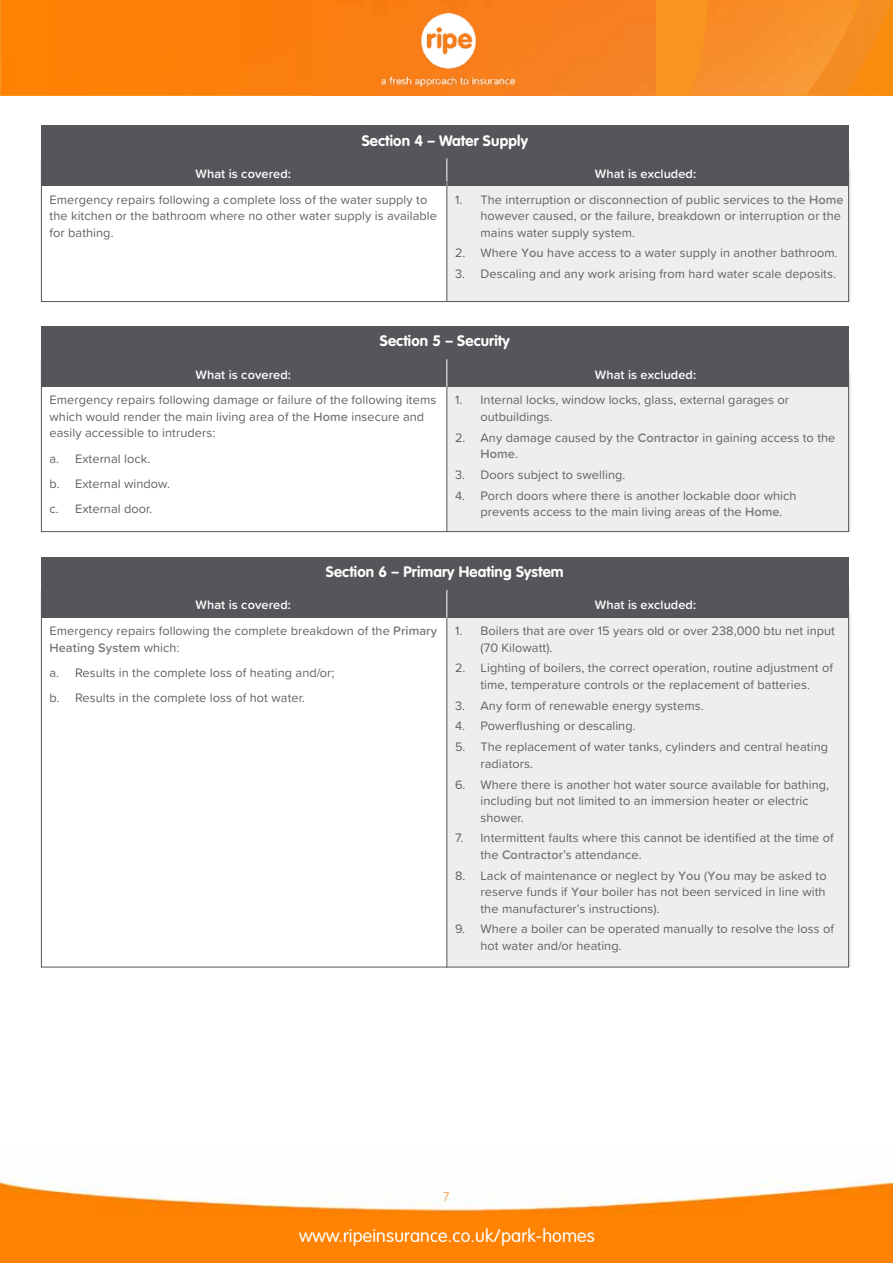
<style>
.page{position:relative;width:893px;height:1263px;background:#fff}
.page>*{position:absolute;margin:0;border:0;box-sizing:border-box;transform-origin:0 0}
.t1{font:300 18px "VAG Rounded Std";letter-spacing:.01em;color:#fff}
.t2{font:700 15px "VAG Rounded Std";letter-spacing:.01em;color:#fff}
.t3{font:12.75px/16.5px "Proxima Soft";letter-spacing:.005em;color:#626164}
.t4{font:600 12.75px "Proxima Soft";letter-spacing:.005em;color:#fff}
.t5{font:300 12.75px "VAG Rounded Std";color:#f9a45e}
.s1{font-weight:600;color:#7c797c}
</style>
<div class="page">
<img style="left:0;top:1179px;width:893px;height:84px">
<svg style="left:0;top:0;width:893px;height:95px;background:#f8901a"></svg>
<img style="left:690px;top:0;width:162px;height:95px">
<img style="left:1px;top:0;width:655px;height:95px">
<img style="left:382px;top:14px;width:133px;height:72px">
<div style="left:447px;top:170px;width:403px;height:132px;background:#eee"></div>
<div style="left:447px;top:373px;width:403px;height:159px;background:#eee"></div>
<div style="left:447px;top:614px;width:403px;height:353px;background:#eee"></div>
<div style="left:41px;top:159px;width:808px;height:27px;background:#55565a"></div>
<div style="left:41px;top:360px;width:808px;height:27px;background:#55565a"></div>
<div style="left:41px;top:590px;width:808px;height:28px;background:#55565a"></div>
<div style="left:41px;top:125px;width:808px;height:34px;background:#55565a"></div>
<div style="left:41px;top:326px;width:808px;height:34px;background:#55565a"></div>
<div style="left:41px;top:557px;width:808px;height:33px;background:#55565a"></div>
<svg style="left:446px;top:158px;width:1px;height:23px"></svg>
<svg style="left:446px;top:359px;width:1px;height:27px"></svg>
<svg style="left:446px;top:590px;width:1px;height:27px"></svg>
<hr style="left:446px;top:181px;width:1px;height:121px;background:#55565a">
<hr style="left:446px;top:386px;width:1px;height:146px;background:#55565a">
<hr style="left:446px;top:617px;width:1px;height:350px;background:#55565a">
<p class="t4" style="left:195px;top:164px;width:97px">What is covered:</p>
<p class="t2" style="left:362px;top:131px;width:168px">Section 4 – Water Supply</p>
<p class="t4" style="left:595px;top:164px;width:103px">What is excluded:</p>
<p class="t3" style="left:50px;top:190px;width:389px">Emergency repairs following a complete loss of the water supply to the kitchen or the bathroom where no other water supply is available for bathing.</p>
<p class="t3" style="left:480px;top:190px;width:365px;text-indent:-26px">1. The interruption or disconnection of public services to the <span class="s1">Home </span>however caused, or the failure, breakdown or interruption or the mains water supply system.</p>
<p class="t3" style="left:455px;top:244px;width:384px">2. Where <span class="s1">You</span> have access to a water supply in another bathroom.</p>
<p class="t3" style="left:455px;top:265px;width:383px">3. Descaling and any work arising from hard water scale deposits.</p>
<p class="t4" style="left:195px;top:365px;width:97px">What is covered:</p>
<p class="t2" style="left:380px;top:332px;width:131px">Section 5 – Security</p>
<p class="t4" style="left:595px;top:365px;width:103px">What is excluded:</p>
<p class="t3" style="left:50px;top:391px;width:388px">Emergency repairs following damage or failure of the following items which would render the main living area of the <span class="s1">Home</span> insecure and easily accessible to intruders:</p>
<p class="t3" style="left:50px;top:445px;width:122px;line-height:25px">a. External lock.<br>b. External window. c. External door.</p>
<p class="t3" style="left:480px;top:391px;width:310px;text-indent:-26px">1. Internal locks, window locks, glass, external garages or outbuildings.</p>
<p class="t3" style="left:480px;top:429px;width:356px;text-indent:-26px">2. Any damage caused by the <span class="s1">Contractor</span> in gaining access to the<br><span class="s1">Home</span>.</p>
<p class="t3" style="left:455px;top:466px;width:172px">3. Doors subject to swelling.</p>
<p class="t3" style="left:480px;top:487px;width:318px;text-indent:-26px">4. Porch doors where there is another lockable door which prevents access to the main living areas of the <span class="s1">Home</span>.</p>
<p class="t4" style="left:195px;top:595px;width:97px">What is covered:</p>
<p class="t2" style="left:326px;top:563px;width:239px">Section 6 – Primary Heating System</p>
<p class="t4" style="left:595px;top:595px;width:103px">What is excluded:</p>
<p class="t3" style="left:50px;top:622px;width:389px">Emergency repairs following the complete breakdown of the <span class="s1">Primary<br>Heating System</span> which:</p>
<p class="t3" style="left:50px;top:659px;width:286px;line-height:25px">a. Results in the complete loss of heating and/or; b. Results in the complete loss of hot water.</p>
<p class="t3" style="left:480px;top:622px;width:356px;text-indent:-26px">1. Boilers that are over 15 years old or over 238,000 btu net input (70 Kilowatt).</p>
<p class="t3" style="left:455px;top:659px;width:380px;text-align:center">2. Lighting of boilers, the correct operation, routine adjustment of time, temperature controls or the replacement of batteries.</p>
<p class="t3" style="left:455px;top:697px;width:250px">3. Any form of renewable energy systems.</p>
<p class="t3" style="left:455px;top:717px;width:182px">4. Powerflushing or descaling.</p>
<p class="t3" style="left:480px;top:738px;width:349px;text-indent:-26px">5. The replacement of water tanks, cylinders and central heating radiators.</p>
<p class="t3" style="left:480px;top:775px;width:350px;text-indent:-26px">6. Where there is another hot water source available for bathing, including but not limited to an immersion heater or electric shower.</p>
<p class="t3" style="left:480px;top:829px;width:355px;text-indent:-26px">7. Intermittent faults where this cannot be identified at the time of the <span class="s1">Contractor</span>’s attendance.</p>
<p class="t3" style="left:480px;top:866px;width:348px;text-align:justify;text-indent:-26px">8. Lack of maintenance or neglect by <span class="s1">You</span> (<span class="s1">You</span> may be asked to reserve funds if <span class="s1">Your</span> boiler has not been serviced in line with the manufacturer’s instructions).</p>
<p class="t3" style="left:480px;top:920px;width:355px;text-indent:-26px">9. Where a boiler can be operated manually to resolve the loss of hot water and/or heating.</p>
<p class="t5" style="left:443px;top:1189px;width:8px">7</p>
<h1 class="t1" style="left:299px;top:1225px;width:297px">www.ripeinsurance.co.uk/park-homes</h1>
</div>
